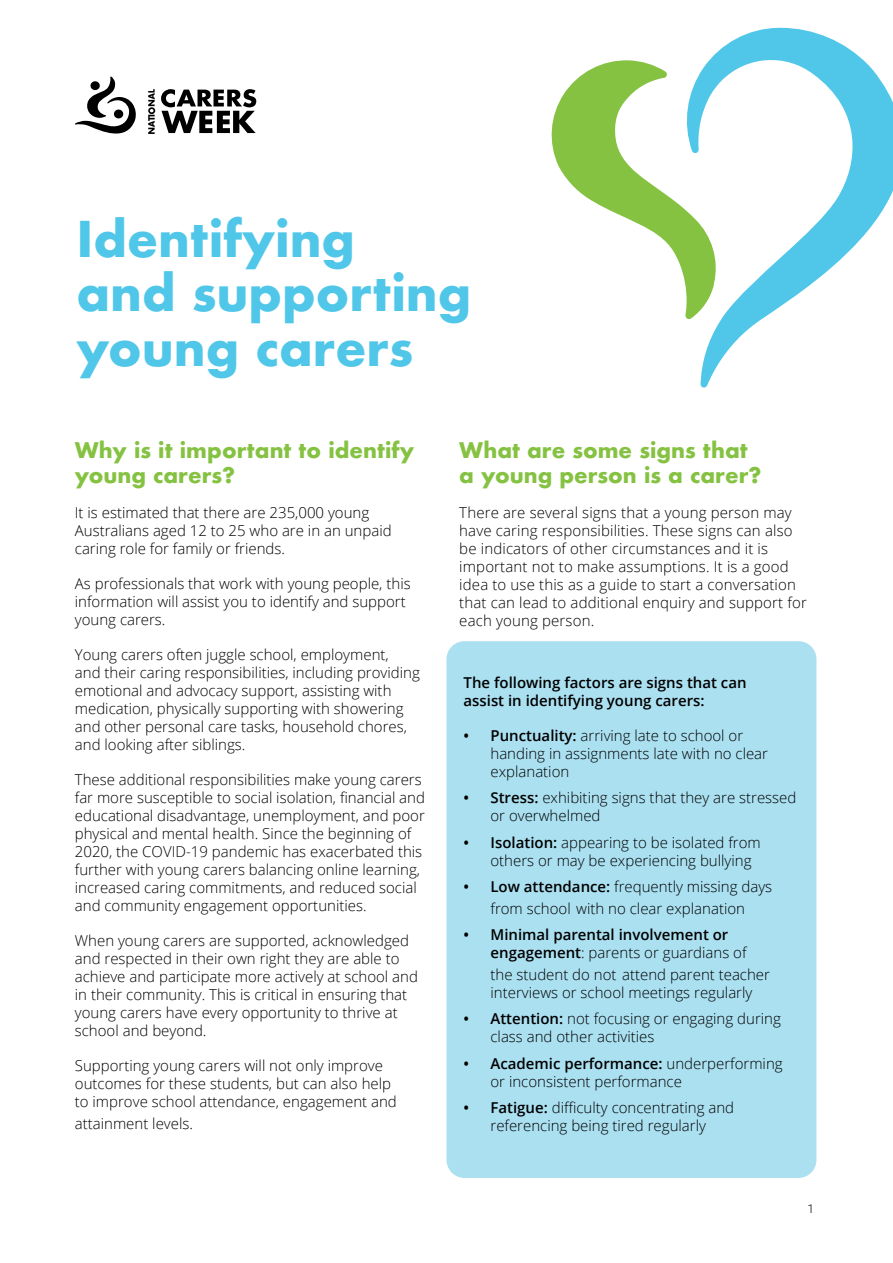
<style>
.page{position:relative;width:893px;height:1263px;background:#fff}
.page>*{position:absolute;margin:0;border:0;box-sizing:border-box;transform-origin:0 0}
.t1{font:700 48px/54.6px "Futura";color:#50c7e8}
.t2{font:700 21px/25.2px "Futura";color:#85c242}
.t3{font:300 15px/18px "Open Sans";color:#000}
.t4{font:600 15px/18px "Open Sans";color:#000}
.t5{font:300 12px "Roboto";color:#000}
.s1{font-weight:600}
.s2{font-weight:300}
</style>
<div class="page">
<svg style="left:689px;top:28px;width:204px;height:360px"></svg>
<svg style="left:75px;top:77px;width:61px;height:57px"></svg>
<svg style="left:148px;top:89px;width:7px;height:45px"></svg>
<svg style="left:161px;top:89px;width:95px;height:44px"></svg>
<div style="left:446px;top:641px;width:370px;height:537px;background:#abe0f1;border-radius:18px"></div>
<svg style="left:551px;top:60px;width:168px;height:259px"></svg>
<p class="t1" style="left:77px;top:211px;width:396px">Identifying<br>and supporting young carers</p>
<p class="t2" style="left:75px;top:437px;width:341px">Why is it important to identify young carers?</p>
<p class="t3" style="left:75px;top:503px;width:318px">It is estimated that there are 235,000 young<br>Australians aged 12 to 25 who are in an unpaid caring role for family or friends.</p>
<p class="t3" style="left:75px;top:574px;width:337px">As professionals that work with young people, this information will assist you to identify and support young carers.</p>
<p class="t3" style="left:75px;top:645px;width:346px">Young carers often juggle school, employment,<br>and their caring responsibilities, including providing emotional and advocacy support, assisting with medication, physically supporting with showering and other personal care tasks, household chores, and looking after siblings.</p>
<p class="t3" style="left:75px;top:770px;width:352px">These additional responsibilities make young carers far more susceptible to social isolation, financial and educational disadvantage, unemployment, and poor physical and mental health. Since the beginning of 2020, the COVID-19 pandemic has exacerbated this further with young carers balancing online learning, increased caring commitments, and reduced social and community engagement opportunities.</p>
<p class="t3" style="left:75px;top:931px;width:345px">When young carers are supported, acknowledged and respected in their own right they are able to achieve and participate more actively at school and in their community. This is critical in ensuring that young carers have every opportunity to thrive at school and beyond.</p>
<p class="t3" style="left:75px;top:1056px;width:323px">Supporting young carers will not only improve outcomes for these students, but can also help to improve school attendance, engagement and</p>
<p class="t3" style="left:75px;top:1114px;width:120px">attainment levels.</p>
<p class="t2" style="left:459px;top:437px;width:304px">What are some signs that a young person is a carer?</p>
<p class="t3" style="left:459px;top:503px;width:349px">There are several signs that a young person may have caring responsibilities. These signs can also be indicators of other circumstances and it is important not to make assumptions. It is a good idea to use this as a guide to start a conversation that can lead to additional enquiry and support for each young person.</p>
<p class="t4" style="left:463px;top:673px;width:285px">The following factors are signs that can assist in identifying young carers:</p>
<p class="t3" style="left:490px;top:726px;width:279px;text-indent:-27px"><span class="s1">• Punctuality:</span> arriving late to school or handing in assignments late with no clear explanation</p>
<p class="t3" style="left:490px;top:788px;width:307px;text-indent:-27px"><span class="s1">• Stress:</span> exhibiting signs that they are stressed or overwhelmed</p>
<p class="t3" style="left:490px;top:833px;width:272px;text-indent:-27px"><span class="s1">• Isolation:</span> appearing to be isolated from others or may be experiencing bullying</p>
<p class="t3" style="left:463px;top:875px;width:310px;line-height:21.6px;text-align:center"><span class="s1">• Low attendance:</span> frequently missing days from school with no clear explanation</p>
<p class="t4" style="left:490px;top:925px;width:258px;text-indent:-27px">• Minimal parental involvement or engagement<span class="s2">: parents or guardians of</span></p>
<p class="t3" style="left:490px;top:965px;width:281px">the student do not attend parent teacher interviews or school meetings regularly</p>
<p class="t3" style="left:490px;top:1009px;width:292px;text-indent:-27px"><span class="s1">• Attention:</span> not focusing or engaging during class and other activities</p>
<p class="t3" style="left:490px;top:1054px;width:294px;text-indent:-27px"><span class="s1">• Academic performance:</span> underperforming or inconsistent performance</p>
<p class="t3" style="left:463px;top:1098px;width:272px;text-align:center"><span class="s1">• Fatigue:</span> difficulty concentrating and referencing being tired regularly</p>
<p class="t5" style="left:808px;top:1200px;width:8px">1</p>
</div>
